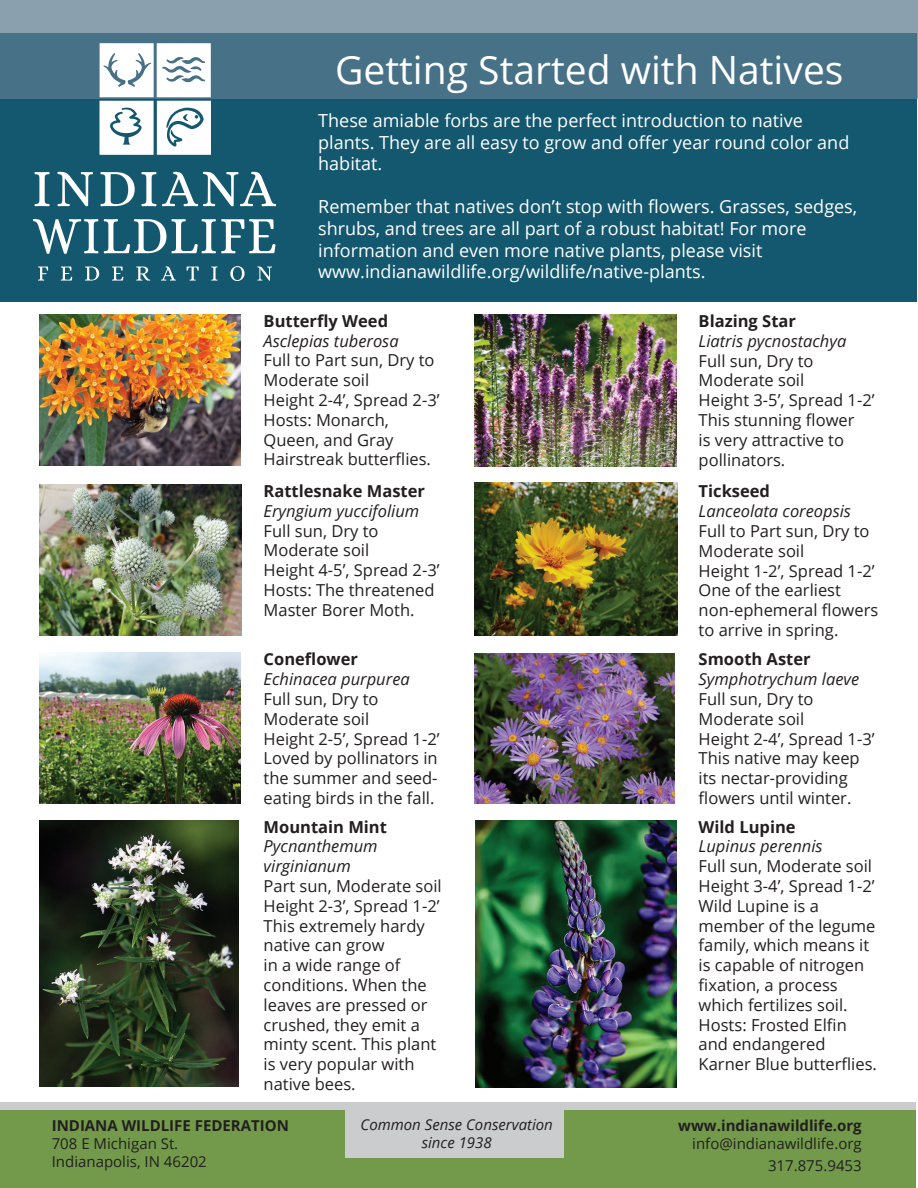
<style>
.page{position:relative;width:918px;height:1188px;background:#fff}
.page>*{position:absolute;margin:0;border:0;box-sizing:border-box;transform-origin:0 0}
.t1{font:39px "Open Sans";color:#fff}
.t2{font:18px/21.6px "Open Sans";color:#fff}
.t3{font:16.5px/19.8px "Open Sans";color:#231f20}
.t4{font:italic 16.5px/19.8px "Open Sans";color:#231f20}
.t5{font:700 16.5px "Open Sans";color:#231f20}
.t6{font:15px/18px "Open Sans";color:#231f20}
.t7{font:700 15px "Open Sans";color:#231f20}
.t8{font:italic 15px/18px "Open Sans";color:#231f20;text-align:center}
</style>
<div class="page">
<div style="left:0;top:33px;width:917px;height:268px;background:#14586f"></div>
<svg style="left:0;top:0;width:918px;height:99px;background:#5f8194"></svg>
<img style="left:39px;top:314px;width:201px;height:151px">
<img style="left:474px;top:483px;width:204px;height:153px">
<img style="left:474px;top:314px;width:202px;height:152px">
<img style="left:39px;top:653px;width:201px;height:151px">
<img style="left:39px;top:484px;width:202px;height:152px">
<img style="left:476px;top:820px;width:200px;height:267px">
<img style="left:39px;top:820px;width:200px;height:266px">
<img style="left:474px;top:653px;width:201px;height:151px">
<div style="left:0;top:1102px;width:916px;height:12px;background:#cbccce"></div>
<div style="left:0;top:1110px;width:916px;height:78px;background:#739a4a"></div>
<div style="left:345px;top:1108px;width:218px;height:49px;background:#cbccce"></div>
<svg style="left:35px;top:172px;width:15px;height:34px"></svg>
<svg style="left:57px;top:172px;width:36px;height:34px"></svg>
<svg style="left:100px;top:172px;width:35px;height:34px"></svg>
<svg style="left:141px;top:172px;width:135px;height:34px"></svg>
<svg style="left:33px;top:219px;width:65px;height:35px"></svg>
<svg style="left:104px;top:219px;width:172px;height:34px"></svg>
<svg style="left:38px;top:266px;width:10px;height:15px"></svg>
<svg style="left:61px;top:266px;width:11px;height:15px"></svg>
<svg style="left:85px;top:266px;width:14px;height:15px"></svg>
<svg style="left:112px;top:266px;width:11px;height:15px"></svg>
<svg style="left:136px;top:266px;width:14px;height:15px"></svg>
<svg style="left:161px;top:266px;width:15px;height:15px"></svg>
<svg style="left:187px;top:267px;width:12px;height:14px"></svg>
<svg style="left:211px;top:266px;width:7px;height:15px"></svg>
<svg style="left:230px;top:266px;width:15px;height:15px"></svg>
<svg style="left:257px;top:266px;width:15px;height:15px"></svg>
<svg style="left:100px;top:43px;width:111px;height:112px;background:#dae4e8"></svg>
<h1 class="t1" style="left:335px;top:43px;width:510px">Getting Started with Natives</h1>
<p class="t2" style="left:318px;top:109px;width:533px">These amiable forbs are the perfect introduction to native plants. They are all easy to grow and offer year round color and habitat.</p>
<p class="t2" style="left:318px;top:196px;width:541px">Remember that natives don’t stop with flowers. Grasses, sedges, shrubs, and trees are all part of a robust habitat! For more information and even more native plants, please visit www.indianawildlife.org/wildlife/native-plants.</p>
<p class="t5" style="left:264px;top:309px;width:126px">Butterfly Weed</p>
<p class="t4" style="left:264px;top:330px;width:137px">Asclepias tuberosa</p>
<p class="t3" style="left:264px;top:350px;width:177px">Full to Part sun, Dry to<br>Moderate soil<br>Height 2-4’, Spread 2-3’<br>Hosts: Monarch,<br>Queen, and Gray<br>Hairstreak butterflies.</p>
<p class="t5" style="left:264px;top:479px;width:163px">Rattlesnake Master</p>
<p class="t4" style="left:264px;top:500px;width:157px">Eryngium yuccifolium</p>
<p class="t3" style="left:264px;top:520px;width:177px">Full sun, Dry to<br>Moderate soil<br>Height 4-5’, Spread 2-3’<br>Hosts: The threatened<br>Master Borer Moth.</p>
<p class="t5" style="left:264px;top:648px;width:96px">Coneflower</p>
<p class="t4" style="left:264px;top:669px;width:148px">Echinacea purpurea</p>
<p class="t3" style="left:264px;top:689px;width:177px">Full sun, Dry to<br>Moderate soil<br>Height 2-5’, Spread 1-2’<br>Loved by pollinators in the summer and seed&shy;eating birds in the fall.</p>
<p class="t5" style="left:264px;top:815px;width:125px">Mountain Mint</p>
<p class="t4" style="left:264px;top:836px;width:116px">Pycnanthemum virginianum</p>
<p class="t3" style="left:264px;top:876px;width:180px">Part sun, Moderate soil<br>Height 2-3’, Spread 1-2’<br>This extremely hardy native can grow<br>in a wide range of conditions. When the leaves are pressed or crushed, they emit a minty scent. This plant is very popular with native bees.</p>
<p class="t5" style="left:699px;top:309px;width:99px">Blazing Star</p>
<p class="t4" style="left:699px;top:330px;width:149px">Liatris pycnostachya</p>
<p class="t3" style="left:699px;top:350px;width:177px">Full sun, Dry to<br>Moderate soil<br>Height 3-5’, Spread 1-2’<br>This stunning flower<br>is very attractive to pollinators.</p>
<p class="t5" style="left:699px;top:480px;width:73px">Tickseed</p>
<p class="t4" style="left:699px;top:501px;width:154px">Lanceolata coreopsis</p>
<p class="t3" style="left:699px;top:521px;width:181px">Full to Part sun, Dry to<br>Moderate soil<br>Height 1-2’, Spread 1-2’<br>One of the earliest non-ephemeral flowers to arrive in spring.</p>
<p class="t5" style="left:699px;top:648px;width:114px">Smooth Aster</p>
<p class="t4" style="left:699px;top:669px;width:162px">Symphotrychum laeve</p>
<p class="t3" style="left:699px;top:689px;width:177px">Full sun, Dry to<br>Moderate soil<br>Height 2-4’, Spread 1-3’<br>This native may keep its nectar-providing flowers until winter.</p>
<p class="t5" style="left:699px;top:815px;width:98px">Wild Lupine</p>
<p class="t4" style="left:699px;top:836px;width:126px">Lupinus perennis</p>
<p class="t3" style="left:699px;top:856px;width:180px">Full sun, Moderate soil<br>Height 3-4’, Spread 1-2’<br>Wild Lupine is a member of the legume family, which means it is capable of nitrogen fixation, a process which fertilizes soil.<br>Hosts: Frosted Elfin and endangered<br>Karner Blue butterflies.</p>
<p class="t7" style="left:52px;top:1115px;width:239px">INDIANA WILDLIFE FEDERATION</p>
<p class="t6" style="left:52px;top:1134px;width:157px">708 E Michigan St.<br>Indianapolis, IN 46202</p>
<p class="t8" style="left:361px;top:1115px;width:194px">Common Sense Conservation since 1938</p>
<p class="t7" style="left:678px;top:1115px;width:185px">www.indianawildlife.org</p>
<p class="t6" style="left:692px;top:1132px;width:171px;line-height:21.6px;text-align:right">info@indianawildlife.org<br>317.875.9453</p>
</div>
